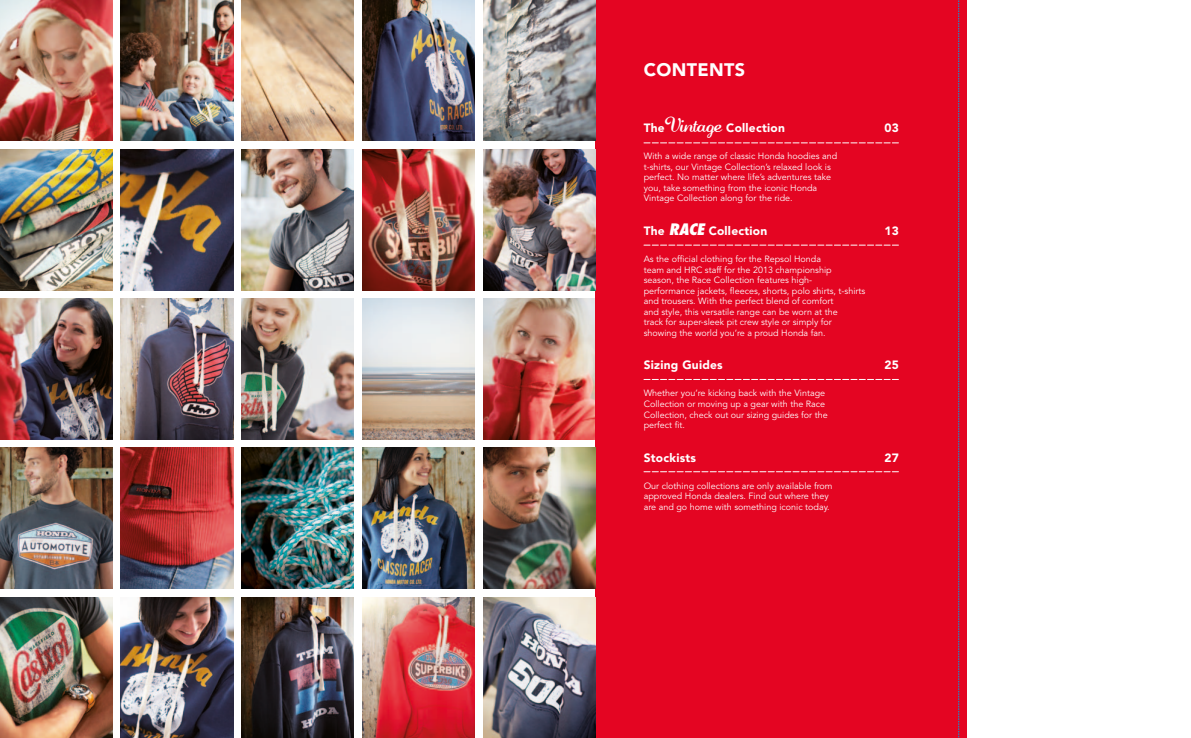
<style>
.page{position:relative;width:1191px;height:738px;background:#fff}
.page>*{position:absolute;margin:0;border:0;box-sizing:border-box;transform-origin:0 0}
.t1{font:900 18px "Avenir";letter-spacing:.02em;color:#fff}
.t2{font:900 12px "Avenir";letter-spacing:.02em;color:#fff}
.t3{font:9px/10.5px "Avenir";color:#fff}
.s1{font-family:"Lauren Script";font-weight:400;font-size:15.4px}
.s2{font-family:"Futura";font-weight:800;font-style:italic;font-stretch:condensed;font-size:15.4px}
</style>
<div class="page">
<img style="left:483px;top:298px;width:112px;height:141px">
<div style="left:595px;top:0;width:372px;height:737px;background:#e40522"></div>
<img style="left:483px;top:0;width:112px;height:141px">
<img style="left:0;top:0;width:112px;height:141px">
<img style="left:362px;top:0;width:113px;height:141px">
<img style="left:121px;top:0;width:112px;height:141px">
<img style="left:242px;top:149px;width:112px;height:141px">
<img style="left:483px;top:149px;width:112px;height:141px">
<img style="left:121px;top:149px;width:112px;height:141px">
<img style="left:0;top:149px;width:112px;height:141px">
<img style="left:362px;top:149px;width:113px;height:141px">
<img style="left:362px;top:298px;width:113px;height:141px">
<img style="left:0;top:298px;width:112px;height:141px">
<img style="left:121px;top:298px;width:112px;height:141px">
<img style="left:483px;top:447px;width:112px;height:141px">
<img style="left:121px;top:447px;width:112px;height:141px">
<img style="left:242px;top:0;width:112px;height:141px">
<img style="left:362px;top:597px;width:113px;height:140px">
<img style="left:483px;top:597px;width:112px;height:140px">
<img style="left:242px;top:597px;width:112px;height:140px">
<img style="left:0;top:597px;width:112px;height:140px">
<img style="left:242px;top:298px;width:112px;height:141px">
<img style="left:0;top:447px;width:112px;height:141px">
<img style="left:362px;top:447px;width:113px;height:141px">
<img style="left:121px;top:597px;width:112px;height:140px">
<img style="left:242px;top:447px;width:112px;height:141px">
<svg style="left:644px;top:379px;width:254px;height:1px"></svg>
<svg style="left:644px;top:471px;width:254px;height:1px"></svg>
<svg style="left:644px;top:245px;width:254px;height:1px"></svg>
<svg style="left:644px;top:142px;width:254px;height:1px"></svg>
<svg style="left:958px;top:0;width:1px;height:737px"></svg>
<h1 class="t1" style="left:643px;top:59px;width:92px">Contents</h1>
<h2 class="t2" style="left:643px;top:121px;width:143px">The<span class="s1">Vintage</span> Collection</h2>
<h2 class="t2" style="left:884px;top:121px;width:16px">03</h2>
<p class="t3" style="left:643px;top:151px;width:195px">With a wide range of classic Honda hoodies and t-shirts, our Vintage Collection’s relaxed look is perfect. No matter where life’s adventures take you, take something from the iconic Honda Vintage Collection along for the ride.</p>
<h2 class="t2" style="left:643px;top:223px;width:125px">The <span class="s2">RACE</span> Collection</h2>
<h2 class="t2" style="left:884px;top:223px;width:16px">13</h2>
<p class="t3" style="left:643px;top:254px;width:223px">As the official clothing for the Repsol Honda<br>team and HRC staff for the 2013 championship<br>season, the Race Collection features high&shy;performance jackets, fleeces, shorts, polo shirts, t-shirts and trousers. With the perfect blend of comfort<br>and style, this versatile range can be worn at the<br>track for super-sleek pit crew style or simply for showing the world you’re a proud Honda fan.</p>
<h2 class="t2" style="left:643px;top:357px;width:81px">Sizing Guides</h2>
<h2 class="t2" style="left:884px;top:357px;width:16px">25</h2>
<p class="t3" style="left:643px;top:388px;width:185px">Whether you’re kicking back with the Vintage Collection or moving up a gear with the Race Collection, check out our sizing guides for the perfect fit.</p>
<h2 class="t2" style="left:643px;top:450px;width:54px">Stockists</h2>
<h2 class="t2" style="left:884px;top:450px;width:16px">27</h2>
<p class="t3" style="left:643px;top:480px;width:190px">Our clothing collections are only available from approved Honda dealers. Find out where they are and go home with something iconic today.</p>
</div>
